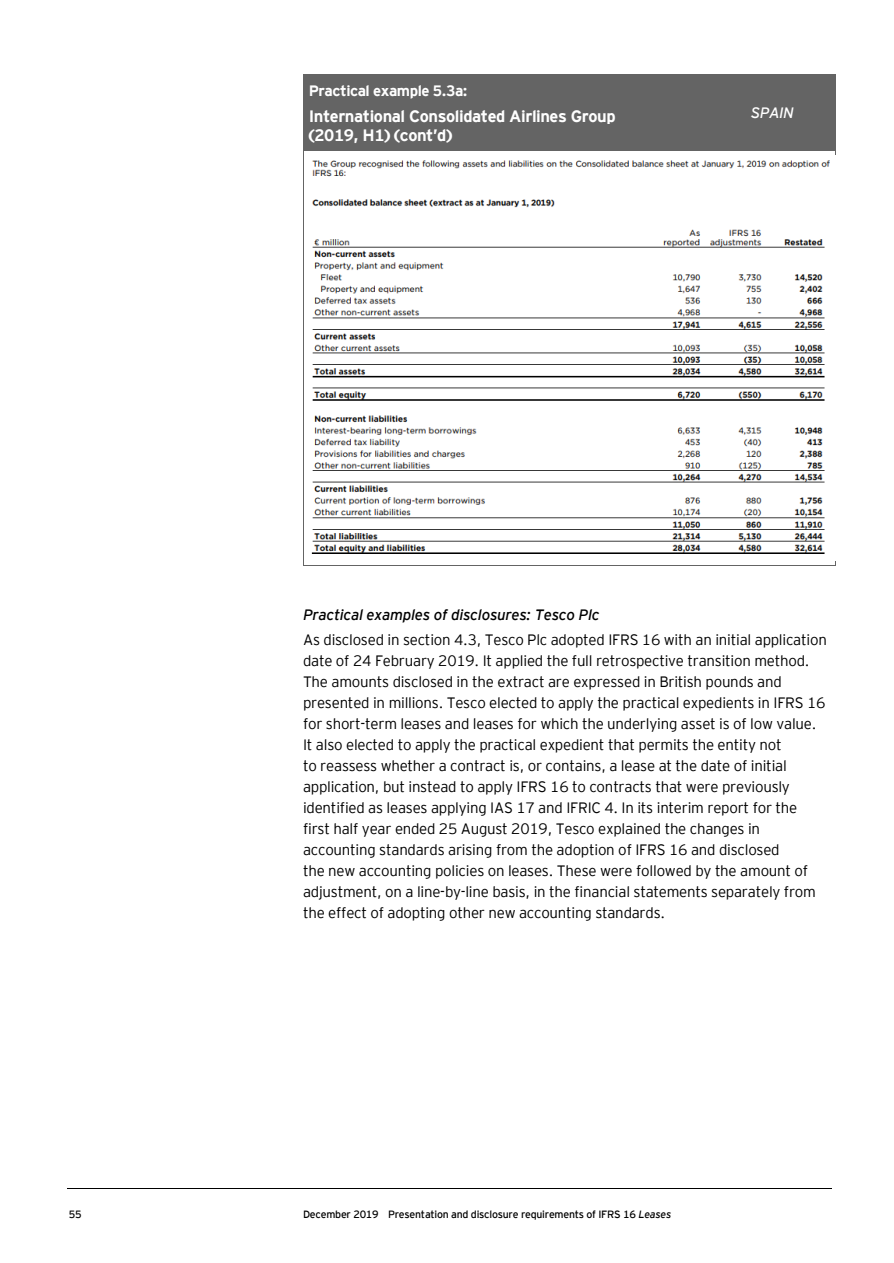
<style>
.page{position:relative;width:894px;height:1263px;background:#fff}
.page>*{position:absolute;margin:0;border:0;box-sizing:border-box;transform-origin:0 0}
.t1{font:700 16.5px/19.5px "EY Interstate";letter-spacing:-.025em;color:#fff}
.t2{font:300 15px/21px "EY Interstate";letter-spacing:-.015em;color:#000}
.t3{font:italic 15px "EY Interstate";letter-spacing:-.015em;color:#000}
.t4{font:700 15px "EY Interstate";letter-spacing:-.03em;color:#fff}
.t5{font:italic 15px "EY Interstate";letter-spacing:-.03em;color:#fff}
.t6{font:10.5px "EY Interstate";letter-spacing:-.025em;color:#000}
.s1{font-style:italic}
</style>
<div class="page">
<hr style="left:67px;top:1188px;width:764px;height:1px;background:#000">
<div style="left:304px;top:75px;width:440px;height:75px;background:#646464"></div>
<div style="left:745px;top:75px;width:89px;height:75px;background:#646464"></div>
<hr style="left:304px;top:74px;width:440px;height:1px;background:#646464">
<hr style="left:745px;top:74px;width:89px;height:1px;background:#646464">
<hr style="left:303px;top:75px;width:1px;height:75px;background:#646464">
<hr style="left:744px;top:75px;width:1px;height:75px;background:#646464">
<hr style="left:834px;top:75px;width:1px;height:75px;background:#646464">
<hr style="left:304px;top:150px;width:440px;height:1px;background:#646464">
<hr style="left:745px;top:150px;width:89px;height:1px;background:#646464">
<hr style="left:303px;top:151px;width:1px;height:414px;background:#646464">
<hr style="left:304px;top:565px;width:530px;height:1px;background:#646464">
<hr style="left:834px;top:151px;width:1px;height:414px;background:#646464">
<img style="left:311px;top:160px;width:519px;height:394px">
<p class="t4" style="left:308px;top:81px;width:160px">Practical example 5.3a:</p>
<p class="t1" style="left:308px;top:106px;width:308px">International Consolidated Airlines Group (2019, H1) (cont’d)</p>
<p class="t5" style="left:750px;top:104px;width:45px">SPAIN</p>
<h3 class="t3" style="left:303px;top:605px;width:298px">Practical examples of disclosures: Tesco Plc</h3>
<p class="t2" style="left:303px;top:628px;width:525px">As disclosed in section 4.3, Tesco Plc adopted IFRS 16 with an initial application date of 24 February 2019. It applied the full retrospective transition method.<br>The amounts disclosed in the extract are expressed in British pounds and presented in millions. Tesco elected to apply the practical expedients in IFRS 16 for short-term leases and leases for which the underlying asset is of low value.<br>It also elected to apply the practical expedient that permits the entity not<br>to reassess whether a contract is, or contains, a lease at the date of initial application, but instead to apply IFRS 16 to contracts that were previously identified as leases applying IAS 17 and IFRIC 4. In its interim report for the first half year ended 25 August 2019, Tesco explained the changes in accounting standards arising from the adoption of IFRS 16 and disclosed<br>the new accounting policies on leases. These were followed by the amount of adjustment, on a line-by-line basis, in the financial statements separately from the effect of adopting other new accounting standards.</p>
<p class="t6" style="left:69px;top:1208px;width:14px">55</p>
<p class="t6" style="left:303px;top:1208px;width:369px">December 2019 Presentation and disclosure requirements of IFRS 16 <span class="s1">Leases</span></p>
</div>
